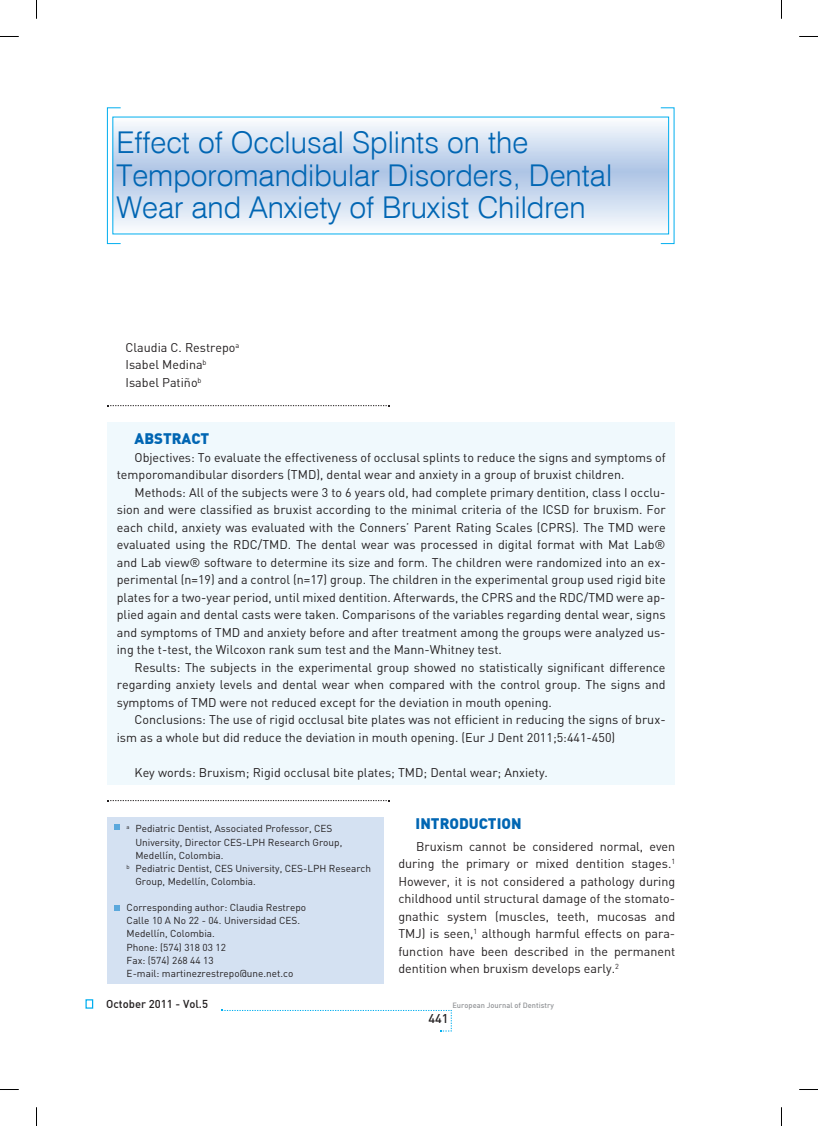
<style>
.page{position:relative;width:818px;height:1126px;background:#fff}
.page>*{position:absolute;margin:0;border:0;box-sizing:border-box;transform-origin:0 0}
.t1{font:300 30px/32.5px "Swiss 721 BT";color:#0166b3}
.t2{font:15px "Din B Black";color:#0166b3}
.t3{font:12.5px/17.5px "DIN";color:#231f20}
.t4{font:12.5px/17.5px "Din B Regular";color:#231f20}
.t5{font:12.5px "Din B Medium";color:#231f20}
.t6{font:11.25px "Din B Medium";color:#231f20}
.t7{font:10px/13.1px "DIN";color:#231f20}
.t8{font:7.5px "Din B Medium";color:#939598}
</style>
<div class="page">
<div style="left:85px;top:999px;width:8px;height:9px;border:1px solid #00aeef"></div>
<svg style="left:222px;top:1009px;width:230px;height:22px"></svg>
<div style="left:107px;top:422px;width:567px;height:362px;background:#f0f9fd"></div>
<svg style="left:107px;top:405px;width:282px;height:1px"></svg>
<svg style="left:107px;top:800px;width:282px;height:1px"></svg>
<div style="left:107px;top:816px;width:276px;height:167px;background:#d4e1f2"></div>
<svg style="left:114px;top:824px;width:6px;height:5px"></svg>
<svg style="left:114px;top:905px;width:6px;height:5px"></svg>
<svg style="left:114px;top:123px;width:552px;height:104px"></svg>
<div style="left:107px;top:107px;width:14px;height:137px;border:1px solid #00aeef"></div>
<svg style="left:0;top:36px;width:19px;height:1px"></svg>
<svg style="left:799px;top:36px;width:18px;height:1px"></svg>
<svg style="left:0;top:1089px;width:19px;height:1px"></svg>
<svg style="left:799px;top:1089px;width:18px;height:1px"></svg>
<svg style="left:36px;top:0;width:1px;height:19px"></svg>
<svg style="left:36px;top:1107px;width:1px;height:18px"></svg>
<h1 class="t1" style="left:116px;top:126px;width:497px">Effect of Occlusal Splints on the<br>Temporomandibular Disorders, Dental<br>Wear and Anxiety of Bruxist Children</h1>
<p class="t4" style="left:125px;top:338px;width:115px">Claudia C. Restrepo<sup>a<br></sup>Isabel Medina<sup>b<br></sup>Isabel Patiño<sup>b</sup></p>
<p class="t2" style="left:134px;top:429px;width:76px">ABSTRACT</p>
<p class="t3" style="left:117px;top:448px;width:550px;text-indent:18px">Objectives: To evaluate the effectiveness of occlusal splints to reduce the signs and symptoms of temporomandibular disorders (TMD), dental wear and anxiety in a group of bruxist children.</p>
<p class="t3" style="left:117px;top:483px;width:550px;text-align:justify;text-indent:18px">Methods: All of the subjects were 3 to 6 years old, had complete primary dentition, class I occlu&shy;sion and were classified as bruxist according to the minimal criteria of the ICSD for bruxism. For each child, anxiety was evaluated with the Conners’ Parent Rating Scales (CPRS). The TMD were evaluated using the RDC/TMD. The dental wear was processed in digital format with Mat Lab® and Lab view® software to determine its size and form. The children were randomized into an ex&shy;perimental (n=19) and a control (n=17) group. The children in the experimental group used rigid bite plates for a two-year period, until mixed dentition. Afterwards, the CPRS and the RDC/TMD were ap&shy;plied again and dental casts were taken. Comparisons of the variables regarding dental wear, signs and symptoms of TMD and anxiety before and after treatment among the groups were analyzed us&shy;ing the t-test, the Wilcoxon rank sum test and the Mann-Whitney test.</p>
<p class="t3" style="left:117px;top:658px;width:550px;text-align:justify;text-indent:18px">Results: The subjects in the experimental group showed no statistically significant difference regarding anxiety levels and dental wear when compared with the control group. The signs and symptoms of TMD were not reduced except for the deviation in mouth opening.</p>
<p class="t3" style="left:117px;top:711px;width:550px;text-indent:18px">Conclusions: The use of rigid occlusal bite plates was not efficient in reducing the signs of brux&shy;ism as a whole but did reduce the deviation in mouth opening. (Eur J Dent 2011;5:441-450)</p>
<p class="t3" style="left:134px;top:763px;width:415px">Key words: Bruxism; Rigid occlusal bite plates; TMD; Dental wear; Anxiety.</p>
<p class="t7" style="left:127px;top:822px;width:207px"><sup>a</sup> Pediatric Dentist, Associated Professor, CES</p>
<p class="t7" style="left:135px;top:835px;width:208px">University, Director CES-LPH Research Group,</p>
<p class="t7" style="left:135px;top:848px;width:90px">Medellín, Colombia.</p>
<p class="t7" style="left:127px;top:861px;width:246px"><sup>b</sup> Pediatric Dentist, CES University, CES-LPH Research</p>
<p class="t7" style="left:135px;top:874px;width:122px">Group, Medellín, Colombia.</p>
<p class="t7" style="left:127px;top:900px;width:181px">Corresponding author: Claudia Restrepo<br>Calle 10 A No 22 - 04. Universidad CES.<br>Medellín, Colombia.<br>Phone: (574) 318 03 12<br>Fax: (574) 268 44 13<br>E-mail: martinezrestrepo@une.net.co</p>
<p class="t6" style="left:106px;top:996px;width:103px">October 2011 - Vol.5</p>
<p class="t2" style="left:415px;top:813px;width:107px">INTRODUCTION</p>
<p class="t4" style="left:398px;top:837px;width:278px;text-align:justify;text-indent:18px">Bruxism cannot be considered normal, even during the primary or mixed dentition stages.<sup>1<br></sup>However, it is not considered a pathology during childhood until structural damage of the stomato&shy;gnathic system (muscles, teeth, mucosas and TMJ) is seen,<sup>1</sup> although harmful effects on para&shy;function have been described in the permanent dentition when bruxism develops early.<sup>2</sup></p>
<p class="t8" style="left:452px;top:1000px;width:103px">European Journal of Dentistry</p>
<p class="t5" style="left:428px;top:1010px;width:21px">441</p>
</div>
